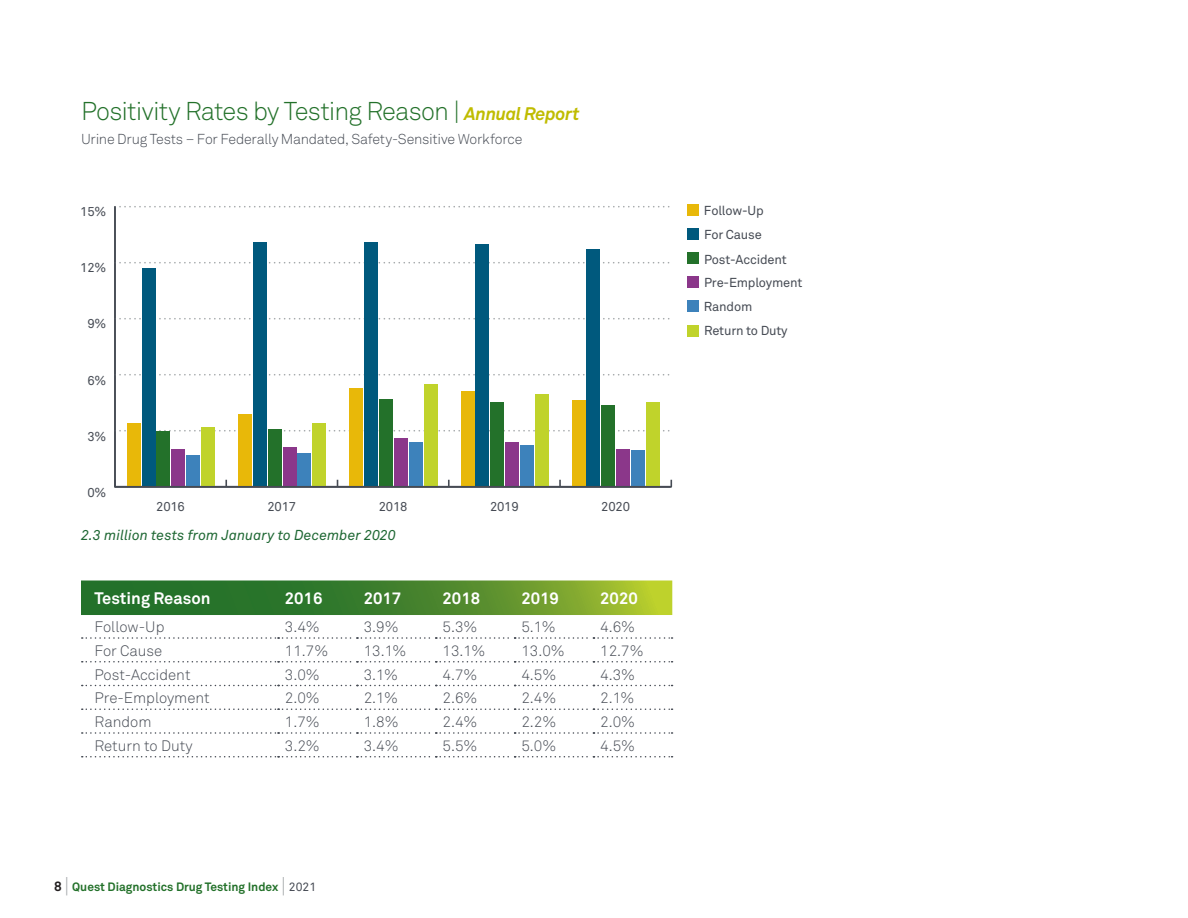
<style>
.page{position:relative;width:1188px;height:918px;background:#fff}
.page>*{position:absolute;margin:0;border:0;box-sizing:border-box;transform-origin:0 0}
.Tables_Section_Heade{font:300 25.5px "Akkurat Std";letter-spacing:-.035em;color:#23712a}
.Table_Heads{font:700 16.5px "Akkurat Pro";color:#fff}
.Table_Heads-2{font:700 16.5px "Akkurat Std";color:#fff}
.Table_Content{font:300 15px "Akkurat Pro";color:#464b54}
.Tables_Section_SubHe{font:300 14.25px "Akkurat Std";letter-spacing:-.015em;color:#464b54}
.Table_Note_Green_Ita{font:italic 14.25px "Akkurat Pro";color:#1f6834}
.t1{font:12.9px/24.5px "Akkurat Std";letter-spacing:-.015em;color:#464b54}
.t2{font:700 12px "Akkurat Std";color:#23712a}
.s1{font-family:"Akkurat Pro";font-weight:700;font-style:italic;font-size:18px;color:#c0bc00}
.s2{font-size:13.5px;color:#231f20}
.s3{font-weight:300;font-size:21px;color:#a3a7a9}
.s4{font-weight:400;color:#464b54}
</style>
<div class="page">
<svg style="left:81px;top:580px;width:591px;height:35px;background:#508b2f"></svg>
<svg style="left:82px;top:637px;width:591px;height:2px"></svg>
<svg style="left:82px;top:661px;width:591px;height:2px"></svg>
<svg style="left:82px;top:685px;width:591px;height:1px"></svg>
<svg style="left:82px;top:708px;width:591px;height:2px"></svg>
<svg style="left:82px;top:732px;width:591px;height:2px"></svg>
<svg style="left:82px;top:756px;width:591px;height:1px"></svg>
<div style="left:687px;top:277px;width:11px;height:11px;background:#8b378a"></div>
<div style="left:687px;top:301px;width:11px;height:11px;background:#3d82bb"></div>
<div style="left:687px;top:325px;width:11px;height:11px;background:#c0d32b"></div>
<div style="left:687px;top:204px;width:11px;height:12px;background:#e8b809"></div>
<div style="left:687px;top:228px;width:11px;height:12px;background:#00597d"></div>
<div style="left:687px;top:253px;width:11px;height:11px;background:#23712a"></div>
<svg style="left:114px;top:206px;width:557px;height:282px"></svg>
<p class="Tables_Section_Heade" style="left:81px;top:96px;width:500px">Positivity Rates by Testing Reason | <span class="s1">Annual Report</span></p>
<p class="Tables_Section_SubHe" style="left:81px;top:131px;width:443px">Urine Drug Tests – For Federally Mandated, Safety-Sensitive Workforce</p>
<p class="t1" style="left:80px;top:200px;width:28px">15%</p>
<p class="t1" style="left:80px;top:256px;width:28px">12%</p>
<p class="t1" style="left:87px;top:312px;width:20px">9%</p>
<p class="t1" style="left:87px;top:368px;width:20px">6%</p>
<p class="t1" style="left:87px;top:424px;width:20px">3%</p>
<p class="t1" style="left:87px;top:480px;width:20px">0%</p>
<p class="t1" style="left:156px;top:494px;width:30px">2016</p>
<p class="t1" style="left:267px;top:494px;width:30px">2017</p>
<p class="t1" style="left:379px;top:494px;width:30px">2018</p>
<p class="t1" style="left:490px;top:494px;width:30px">2019</p>
<p class="t1" style="left:601px;top:494px;width:30px">2020</p>
<p class="Table_Note_Green_Ita" style="left:81px;top:527px;width:316px">2.3 million tests from January to December 2020</p>
<p class="Table_Heads-2" style="left:94px;top:588px;width:118px">Testing Reason</p>
<p class="Table_Heads" style="left:285px;top:588px;width:39px">2016</p>
<p class="Table_Heads" style="left:364px;top:588px;width:39px">2017</p>
<p class="Table_Heads" style="left:443px;top:588px;width:39px">2018</p>
<p class="Table_Heads" style="left:521px;top:588px;width:39px">2019</p>
<p class="Table_Heads" style="left:600px;top:588px;width:39px">2020</p>
<p class="Table_Content" style="left:94px;top:618px;width:71px">Follow-Up</p>
<p class="Table_Content" style="left:285px;top:618px;width:36px">3.4%</p>
<p class="Table_Content" style="left:364px;top:618px;width:36px">3.9%</p>
<p class="Table_Content" style="left:443px;top:618px;width:36px">5.3%</p>
<p class="Table_Content" style="left:521px;top:618px;width:36px">5.1%</p>
<p class="Table_Content" style="left:600px;top:618px;width:36px">4.6%</p>
<p class="Table_Content" style="left:94px;top:642px;width:69px">For Cause</p>
<p class="Table_Content" style="left:285px;top:642px;width:45px">11.7%</p>
<p class="Table_Content" style="left:364px;top:642px;width:44px">13.1%</p>
<p class="Table_Content" style="left:443px;top:642px;width:44px">13.1%</p>
<p class="Table_Content" style="left:521px;top:642px;width:45px">13.0%</p>
<p class="Table_Content" style="left:600px;top:642px;width:45px">12.7%</p>
<p class="Table_Content" style="left:94px;top:665px;width:98px">Post-Accident</p>
<p class="Table_Content" style="left:285px;top:665px;width:36px">3.0%</p>
<p class="Table_Content" style="left:364px;top:665px;width:36px">3.1%</p>
<p class="Table_Content" style="left:443px;top:665px;width:36px">4.7%</p>
<p class="Table_Content" style="left:521px;top:665px;width:36px">4.5%</p>
<p class="Table_Content" style="left:600px;top:665px;width:36px">4.3%</p>
<p class="Table_Content" style="left:94px;top:689px;width:117px">Pre-Employment</p>
<p class="Table_Content" style="left:285px;top:689px;width:36px">2.0%</p>
<p class="Table_Content" style="left:364px;top:689px;width:36px">2.1%</p>
<p class="Table_Content" style="left:443px;top:689px;width:36px">2.6%</p>
<p class="Table_Content" style="left:521px;top:689px;width:36px">2.4%</p>
<p class="Table_Content" style="left:600px;top:689px;width:36px">2.1%</p>
<p class="Table_Content" style="left:94px;top:713px;width:59px">Random</p>
<p class="Table_Content" style="left:285px;top:713px;width:36px">1.7%</p>
<p class="Table_Content" style="left:364px;top:713px;width:36px">1.8%</p>
<p class="Table_Content" style="left:443px;top:713px;width:36px">2.4%</p>
<p class="Table_Content" style="left:521px;top:713px;width:36px">2.2%</p>
<p class="Table_Content" style="left:600px;top:713px;width:36px">2.0%</p>
<p class="Table_Content" style="left:94px;top:737px;width:100px">Return to Duty</p>
<p class="Table_Content" style="left:285px;top:737px;width:36px">3.2%</p>
<p class="Table_Content" style="left:364px;top:737px;width:36px">3.4%</p>
<p class="Table_Content" style="left:443px;top:737px;width:36px">5.5%</p>
<p class="Table_Content" style="left:521px;top:737px;width:36px">5.0%</p>
<p class="Table_Content" style="left:600px;top:737px;width:36px">4.5%</p>
<p class="t2" style="left:54px;top:879px;width:264px"><span class="s2">8</span> <span class="s3">|</span> Quest Diagnostics Drug Testing Index <span class="s3">|</span> <span class="s4">2021</span></p>
<p class="t1" style="left:704px;top:198px;width:61px">Follow-Up</p>
<p class="t1" style="left:704px;top:223px;width:84px">For Cause<br>Post-Accident</p>
<p class="t1" style="left:704px;top:270px;width:100px">Pre-Employment</p>
<p class="t1" style="left:704px;top:294px;width:85px">Random<br>Return to Duty</p>
</div>
